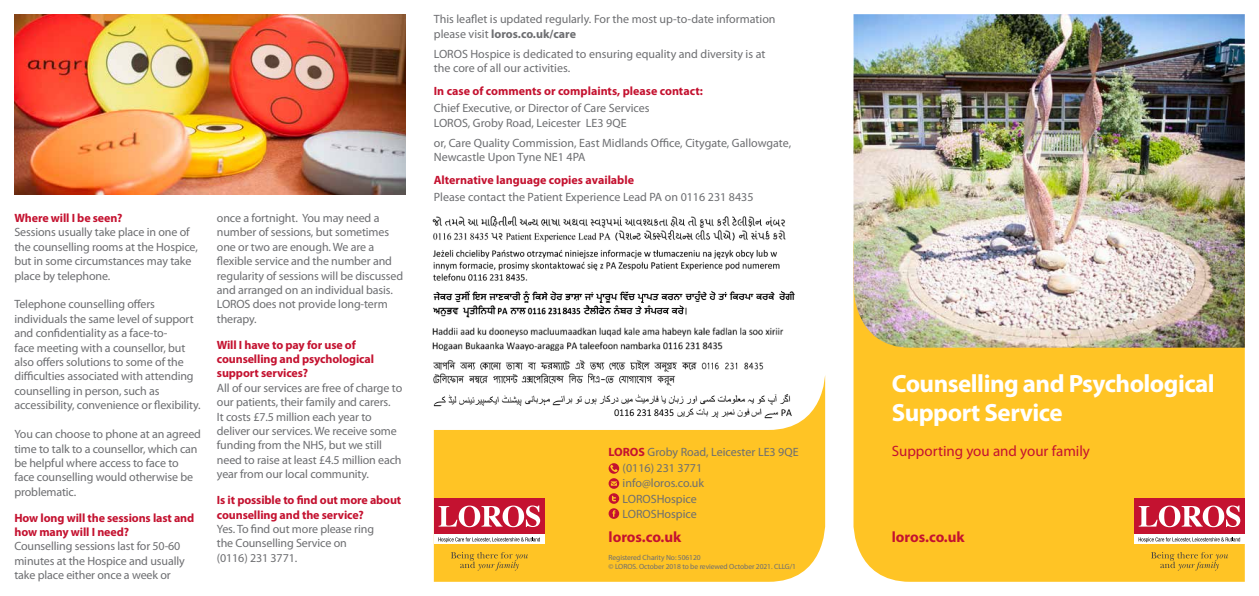
<style>
.page{position:relative;width:1259px;height:596px;background:#fff}
.page>*{position:absolute;margin:0;border:0;box-sizing:border-box;transform-origin:0 0}
.t1{font:700 25px/29px "Myriad Pro";letter-spacing:-.02em;color:#fff}
.t2{font:15px "Myriad Pro";color:#c41230}
.t3{font:700 15px "Myriad Pro";color:#c41230}
.t4{font:12px/14.4px "Myriad Pro";letter-spacing:-.01em;color:#6d6e71}
.t5{font:700 12px/14.4px "Myriad Pro";letter-spacing:-.01em;color:#c41230}
.t6{font:7.5px/9px "Myriad Pro";letter-spacing:-.01em;color:#6d6e71}
.s1{font-weight:700}
.s2{font-weight:700;color:#c41230}
</style>
<div class="page">
<svg style="left:434px;top:376px;width:391px;height:205px;fill:#ffc425"></svg>
<div style="left:434px;top:497px;width:110px;height:37px;background:#c41230"></div>
<div style="left:434px;top:534px;width:110px;height:9px;background:#fff"></div>
<svg style="left:438px;top:505px;width:102px;height:22px"></svg>
<svg style="left:438px;top:537px;width:102px;height:5px"></svg>
<svg style="left:451px;top:551px;width:77px;height:19px"></svg>
<svg style="left:608px;top:463px;width:11px;height:55px"></svg>
<img style="left:432px;top:327px;width:352px;height:23px">
<img style="left:433px;top:394px;width:89px;height:13px">
<img style="left:609px;top:406px;width:184px;height:13px">
<img style="left:524px;top:391px;width:267px;height:15px">
<img style="left:433px;top:360px;width:331px;height:12px">
<img style="left:433px;top:373px;width:85px;height:13px">
<img style="left:518px;top:373px;width:66px;height:13px">
<img style="left:588px;top:373px;width:92px;height:13px">
<img style="left:433px;top:216px;width:329px;height:12px">
<img style="left:433px;top:230px;width:353px;height:12px">
<img style="left:765px;top:217px;width:20px;height:10px">
<img style="left:433px;top:249px;width:347px;height:32px">
<img style="left:433px;top:290px;width:362px;height:13px">
<img style="left:432px;top:305px;width:128px;height:13px">
<img style="left:562px;top:305px;width:125px;height:10px">
<div style="left:853px;top:347px;width:391px;height:234px;background:#ffc425"></div>
<img style="left:853px;top:14px;width:391px;height:333px">
<div style="left:1134px;top:497px;width:110px;height:37px;background:#c41230"></div>
<div style="left:1134px;top:534px;width:110px;height:9px;background:#fff"></div>
<svg style="left:1138px;top:505px;width:102px;height:22px"></svg>
<svg style="left:1138px;top:537px;width:102px;height:5px"></svg>
<svg style="left:1151px;top:551px;width:77px;height:19px"></svg>
<img style="left:14px;top:14px;width:391px;height:181px">
<p class="t5" style="left:14px;top:211px;width:110px">Where will I be seen?</p>
<p class="t4" style="left:14px;top:225px;width:185px">Sessions usually take place in one of the counselling rooms at the Hospice, but in some circumstances may take place by telephone.</p>
<p class="t4" style="left:14px;top:297px;width:188px">Telephone counselling offers individuals the same level of support and confidentiality as a face-to-<br>face meeting with a counsellor, but also offers solutions to some of the difficulties associated with attending counselling in person, such as accessibility, convenience or flexibility.</p>
<p class="t4" style="left:14px;top:427px;width:188px">You can choose to phone at an agreed time to talk to a counsellor, which can be helpful where access to face to face counselling would otherwise be problematic.</p>
<p class="t5" style="left:14px;top:510px;width:181px">How long will the sessions last and how many will I need?</p>
<p class="t4" style="left:14px;top:539px;width:172px">Counselling sessions last for 50-60 minutes at the Hospice and usually take place either once a week or</p>
<p class="t4" style="left:217px;top:211px;width:188px">once a fortnight. You may need a number of sessions, but sometimes one or two are enough. We are a flexible service and the number and regularity of sessions will be discussed and arranged on an individual basis.<br>LOROS does not provide long-term therapy.</p>
<p class="t5" style="left:217px;top:337px;width:159px">Will I have to pay for use of counselling and psychological support services?</p>
<p class="t4" style="left:217px;top:380px;width:187px">All of our services are free of charge to our patients, their family and carers.<br>It costs £7.5 million each year to deliver our services. We receive some funding from the NHS, but we still need to raise at least £4.5 million each year from our local community.</p>
<p class="t5" style="left:217px;top:492px;width:186px">Is it possible to find out more about counselling and the service?</p>
<p class="t4" style="left:217px;top:521px;width:159px">Yes. To find out more please ring the Counselling Service on (0116) 231 3771.</p>
<p class="t4" style="left:434px;top:12px;width:343px">This leaflet is updated regularly. For the most up-to-date information please visit <span class="s1">loros.co.uk/care</span></p>
<p class="t4" style="left:434px;top:47px;width:333px">LOROS Hospice is dedicated to ensuring equality and diversity is at the core of all our activities.</p>
<p class="t5" style="left:434px;top:84px;width:270px">In case of comments or complaints, please contact:</p>
<p class="t4" style="left:434px;top:101px;width:217px">Chief Executive, or Director of Care Services<br>LOROS, Groby Road, Leicester LE3 9QE</p>
<p class="t4" style="left:434px;top:136px;width:359px">or, Care Quality Commission, East Midlands Office, Citygate, Gallowgate,<br>Newcastle Upon Tyne NE1 4PA</p>
<p class="t5" style="left:434px;top:173px;width:202px">Alternative language copies available</p>
<p class="t4" style="left:434px;top:190px;width:321px">Please contact the Patient Experience Lead PA on 0116 231 8435</p>
<p class="t4" style="left:622px;top:444px;width:177px;line-height:15.4px;text-indent:-14px"><span class="s2">LOROS</span> Groby Road, Leicester LE3 9QE (0116) 231 3771<br>info@loros.co.uk<br>LOROSHospice<br>LOROSHospice</p>
<p class="t3" style="left:608px;top:528px;width:74px">loros.co.uk</p>
<p class="t6" style="left:608px;top:552px;width:189px">Registered Charity No: 506120<br>© LOROS. October 2018 to be reviewed October 2021. CLLG/1</p>
<h1 class="t1" style="left:891px;top:369px;width:324px">Counselling and Psychological<br>Support Service</h1>
<p class="t2" style="left:891px;top:442px;width:200px">Supporting you and your family</p>
<p class="t3" style="left:891px;top:528px;width:74px">loros.co.uk</p>
</div>
